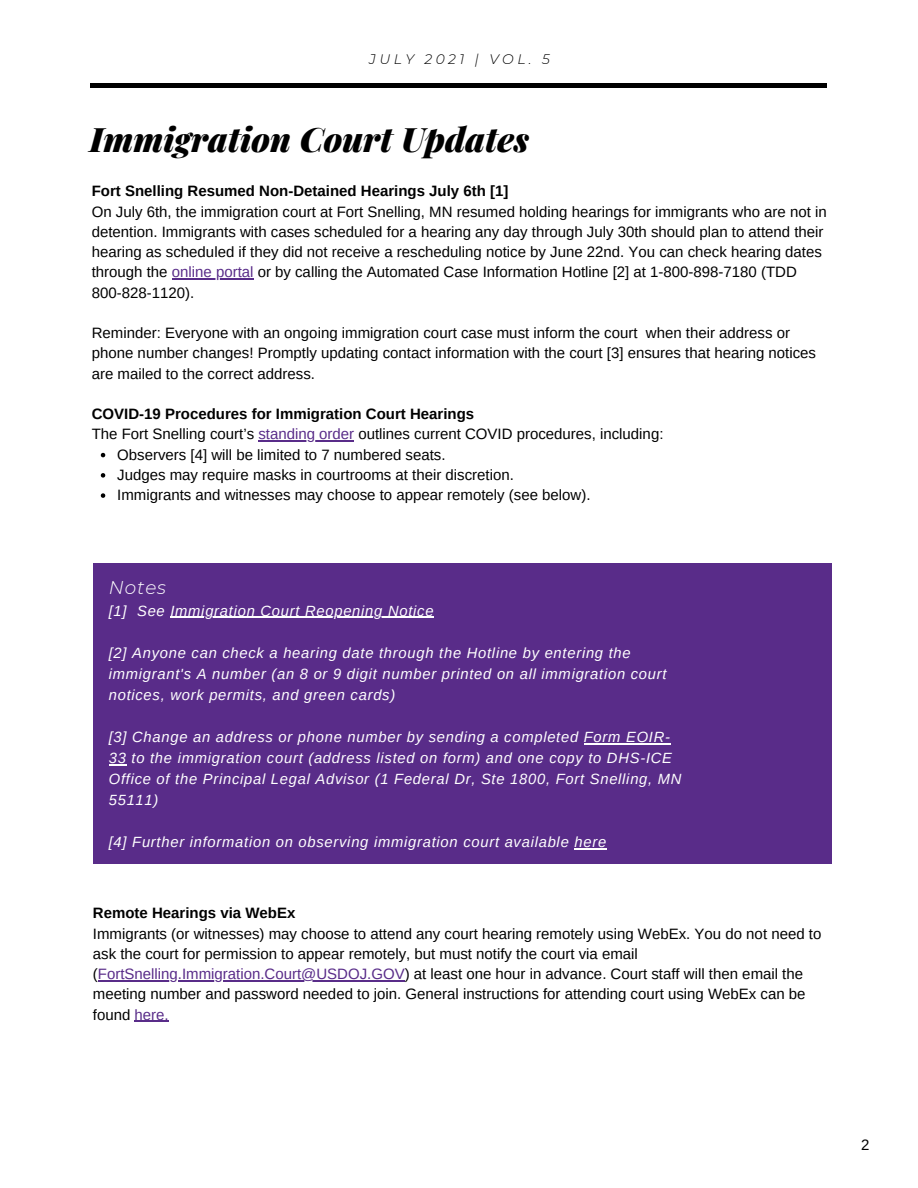
<style>
.page{position:relative;width:918px;height:1188px;background:#fff}
.page>*{position:absolute;margin:0;border:0;box-sizing:border-box;transform-origin:0 0}
.t1{font:italic 900 33.75px "Playfair Display";color:#000}
.t2{font:italic 300 18.45px "Montserrat";letter-spacing:.05em;color:#fff}
.t3{font:15px/20.2px "Arimo";color:#000}
.t4{font:700 15px "Arimo";color:#000}
.t5{font:italic 14.7px/21px "Arimo";letter-spacing:.05em;color:#fff}
.t6{font:italic 300 13.8px "Montserrat";letter-spacing:.25em;color:#000}
.s1{color:#592c89}
</style>
<div class="page">
<hr style="left:91px;top:83px;width:736px;height:4px;background:#000">
<svg style="left:101px;top:453px;width:4px;height:4px"></svg>
<svg style="left:101px;top:473px;width:4px;height:5px"></svg>
<svg style="left:101px;top:493px;width:4px;height:5px"></svg>
<hr style="left:172px;top:278px;width:82px;height:2px;background:#592c89">
<hr style="left:258px;top:440px;width:96px;height:2px;background:#592c89">
<div style="left:93px;top:564px;width:739px;height:300px;background:#592c89"></div>
<hr style="left:170px;top:617px;width:264px;height:1px;background:#fff">
<hr style="left:584px;top:743px;width:87px;height:1px;background:#fff">
<svg style="left:109px;top:764px;width:18px;height:1px"></svg>
<hr style="left:574px;top:848px;width:33px;height:2px;background:#fff">
<hr style="left:98px;top:980px;width:307px;height:1px;background:#592c89">
<hr style="left:135px;top:1021px;width:34px;height:1px;background:#592c89">
<p class="t6" style="left:369px;top:51px;width:182px">JULY 2021 | VOL. 5</p>
<p class="t1" style="left:89px;top:116px;width:441px">Immigration Court Updates</p>
<p class="t4" style="left:92px;top:183px;width:418px">Fort Snelling Resumed Non-Detained Hearings July 6th [1]</p>
<p class="t3" style="left:92px;top:201px;width:737px">On July 6th, the immigration court at Fort Snelling, MN resumed holding hearings for immigrants who are not in detention. Immigrants with cases scheduled for a hearing any day through July 30th should plan to attend their hearing as scheduled if they did not receive a rescheduling notice by June 22nd. You can check hearing dates through the <span class="s1">online portal</span> or by calling the Automated Case Information Hotline [2] at 1-800-898-7180 (TDD 800-828-1120).</p>
<p class="t3" style="left:92px;top:323px;width:726px">Reminder: Everyone with an ongoing immigration court case must inform the court when their address or phone number changes! Promptly updating contact information with the court [3] ensures that hearing notices are mailed to the correct address.</p>
<p class="t4" style="left:92px;top:406px;width:384px">COVID-19 Procedures for Immigration Court Hearings</p>
<p class="t3" style="left:92px;top:424px;width:573px">The Fort Snelling court’s <span class="s1">standing order</span> outlines current COVID procedures, including:</p>
<p class="t3" style="left:117px;top:444px;width:330px">Observers [4] will be limited to 7 numbered seats.</p>
<p class="t3" style="left:117px;top:465px;width:398px">Judges may require masks in courtrooms at their discretion.</p>
<p class="t3" style="left:117px;top:485px;width:475px">Immigrants and witnesses may choose to appear remotely (see below).</p>
<p class="t2" style="left:109px;top:576px;width:59px">Notes</p>
<p class="t5" style="left:109px;top:600px;width:326px">[1] See Immigration Court Reopening Notice</p>
<p class="t5" style="left:109px;top:642px;width:559px">[2] Anyone can check a hearing date through the Hotline by entering the immigrant's A number (an 8 or 9 digit number printed on all immigration court notices, work permits, and green cards)</p>
<p class="t5" style="left:109px;top:726px;width:574px">[3] Change an address or phone number by sending a completed Form EOIR-33 to the immigration court (address listed on form) and one copy to DHS-ICE Office of the Principal Legal Advisor (1 Federal Dr, Ste 1800, Fort Snelling, MN 55111)</p>
<p class="t5" style="left:109px;top:832px;width:499px">[4] Further information on observing immigration court available here</p>
<p class="t4" style="left:93px;top:905px;width:204px">Remote Hearings via WebEx</p>
<p class="t3" style="left:93px;top:923px;width:730px">Immigrants (or witnesses) may choose to attend any court hearing remotely using WebEx. You do not need to ask the court for permission to appear remotely, but must notify the court via email (<span class="s1">FortSnelling.Immigration.Court@USDOJ.GOV</span>) at least one hour in advance. Court staff will then email the meeting number and password needed to join. General instructions for attending court using WebEx can be found <span class="s1">here.</span></p>
<p class="t3" style="left:861px;top:1135px;width:10px">2</p>
</div>
